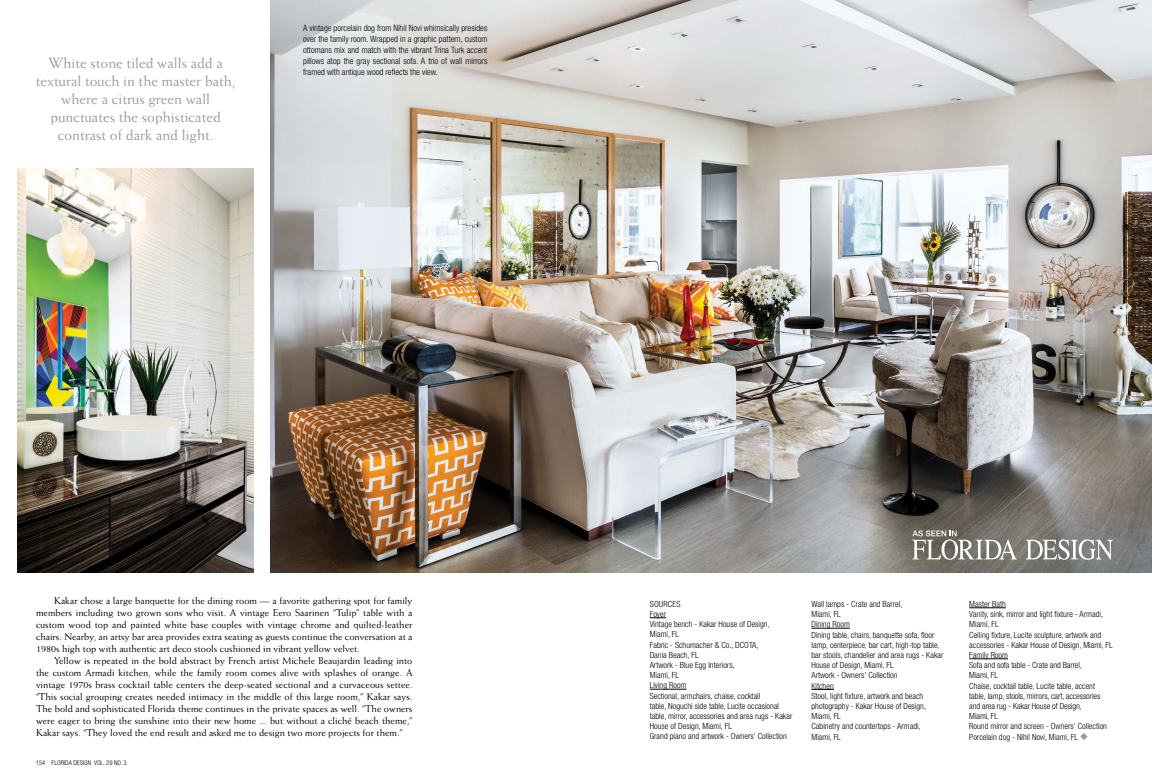
<style>
.page{position:relative;width:1152px;height:783px;background:#fff}
.page>*{position:absolute;margin:0;border:0;box-sizing:border-box;transform-origin:0 0}
.t1{font:15px/18px "Weiss";color:#969aa3;text-align:center}
.t2{font:10px/12px "Weiss";color:#000;text-align:justify}
.t3{font:300 condensed 8.8px/11px "Helvetica Neue";color:#000;text-align:justify}
.t4{font:300 condensed 8.5px/10.2px "Helvetica Neue";color:#000}
.t5{font:300 condensed 6.5px "Helvetica Neue";color:#000}
.s1{color:#969aa3}
</style>
<div class="page">
<img style="left:271px;top:0;width:881px;height:572px">
<img style="left:18px;top:169px;width:235px;height:404px">
<svg style="left:650px;top:618px;width:16px;height:1px"></svg>
<hr style="left:650px;top:689px;width:37px;height:1px;background:#000">
<hr style="left:812px;top:628px;width:38px;height:1px;background:#000">
<svg style="left:812px;top:689px;width:22px;height:1px"></svg>
<hr style="left:969px;top:608px;width:37px;height:1px;background:#000">
<hr style="left:969px;top:659px;width:39px;height:1px;background:#000">
<svg style="left:1026px;top:539px;width:87px;height:21px"></svg>
<svg style="left:912px;top:530px;width:105px;height:30px;background:#929089"></svg>
<h1 class="t1" style="left:36px;top:54px;width:201px">White stone tiled walls add a textural touch in the master bath, where a citrus green wall punctuates the sophisticated contrast of dark and light.</h1>
<p class="t3" style="left:303px;top:23px;width:186px">A vintage porcelain dog from Nihil Novi whimsically presides over the family room. Wrapped in a graphic pattern, custom ottomans mix and match with the vibrant Trina Turk accent pillows atop the gray sectional sofa. A trio of wall mirrors framed with antique wood reflects the view.</p>
<p class="t2" style="left:36px;top:594px;width:378px;text-indent:18px">Kakar chose a large banquette for the dining room — a favorite gathering spot for family members including two grown sons who visit. A vintage Eero Saarinen “Tulip” table with a custom wood top and painted white base couples with vintage chrome and quilted-leather chairs. Nearby, an artsy bar area provides extra seating as guests continue the conversation at a 1980s high top with authentic art deco stools cushioned in vibrant yellow velvet.</p>
<p class="t2" style="left:36px;top:654px;width:378px;text-indent:18px">Yellow is repeated in the bold abstract by French artist Michele Beaujardin leading into the custom Armadi kitchen, while the family room comes alive with splashes of orange. A vintage 1970s brass cocktail table centers the deep-seated sectional and a curvaceous settee. “This social grouping creates needed intimacy in the middle of this large room,” Kakar says.<br>The bold and sophisticated Florida theme continues in the private spaces as well. “The owners were eager to bring the sunshine into their new home ... but without a cliché beach theme,” Kakar says. “They loved the end result and asked me to design two more projects for them.”</p>
<p class="t5" style="left:36px;top:759px;width:92px">154 FLORIDA DESIGN VOL. 29 NO. 3</p>
<p class="t4" style="left:650px;top:599px;width:144px">SOURCES<br>Foyer<br>Vintage bench - Kakar House of Design,<br>Miami, FL<br>Fabric - Schumacher &amp; Co., DCOTA,<br>Dania Beach, FL<br>Artwork - Blue Egg Interiors,<br>Miami, FL<br>Living Room<br>Sectional, armchairs, chaise, cocktail<br>table, Noguchi side table, Lucite occasional table, mirror, accessories and area rugs - Kakar<br>House of Design, Miami, FL<br>Grand piano and artwork - Owners’ Collection</p>
<p class="t4" style="left:812px;top:599px;width:133px">Wall lamps - Crate and Barrel,<br>Miami, FL<br>Dining Room<br>Dining table, chairs, banquette sofa, floor lamp, centerpiece, bar cart, high-top table, bar stools, chandelier and area rugs - Kakar<br>House of Design, Miami, FL<br>Artwork - Owners’ Collection<br>Kitchen<br>Stool, light fixture, artwork and beach photography - Kakar House of Design,<br>Miami, FL<br>Cabinetry and countertops - Armadi,<br>Miami, FL</p>
<p class="t4" style="left:969px;top:599px;width:145px">Master Bath<br>Vanity, sink, mirror and light fixture - Armadi,<br>Miami, FL<br>Ceiling fixture, Lucite sculpture, artwork and accessories - Kakar House of Design, Miami, FL<br>Family Room<br>Sofa and sofa table - Crate and Barrel,<br>Miami, FL<br>Chaise, cocktail table, Lucite table, accent table, lamp, stools, mirrors, cart, accessories and area rug - Kakar House of Design,<br>Miami, FL<br>Round mirror and screen - Owners’ Collection<br>Porcelain dog - Nihil Novi, Miami, FL <span class="s1">◆</span></p>
</div>
